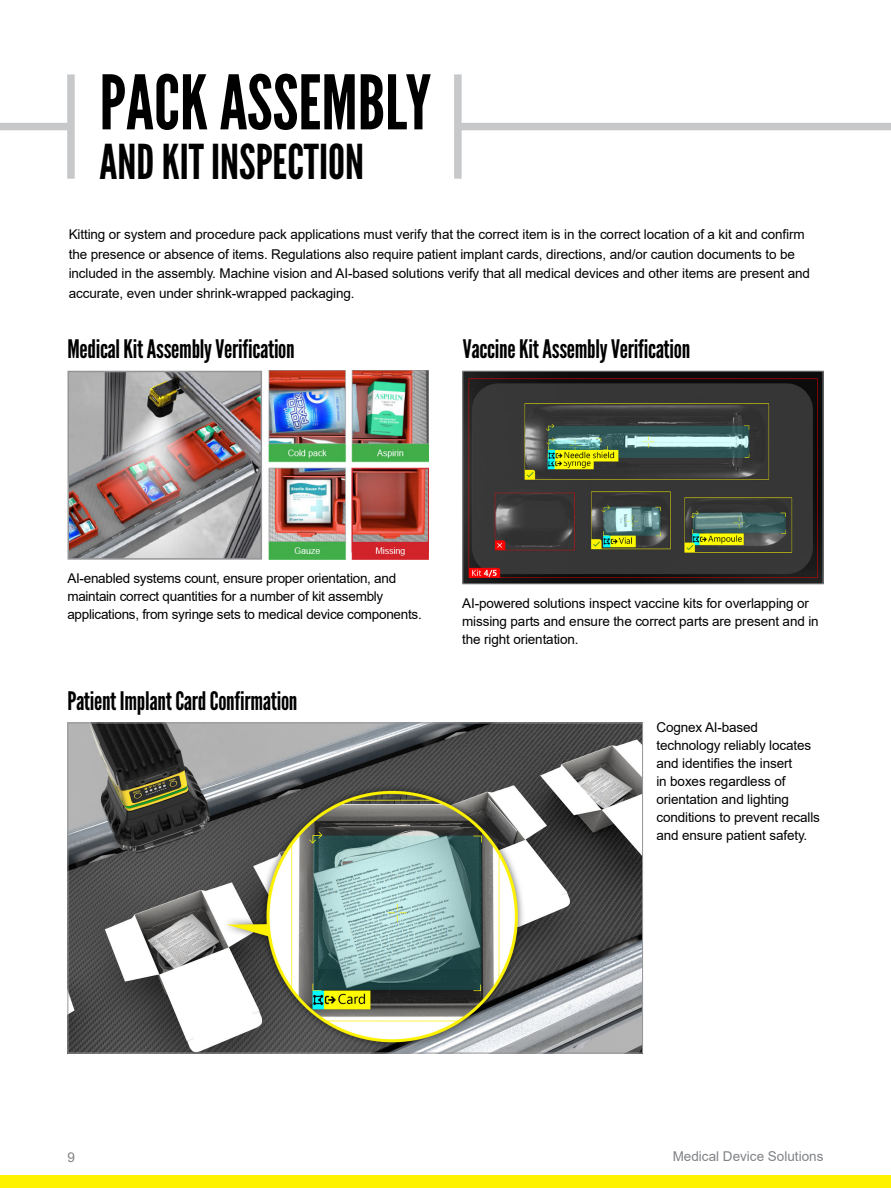
<style>
.page{position:relative;width:891px;height:1188px;background:#fff}
.page>*{position:absolute;margin:0;border:0;box-sizing:border-box;transform-origin:0 0}
.t1{font:75px "League Gothic";color:#000}
.t2{font:48px "League Gothic";color:#000}
.t3{font:25.5px "League Gothic";letter-spacing:-.01em;color:#000}
.t4{font:13.5px/18px "Arial";letter-spacing:-.01em;color:#000}
.t5{font:13.5px "Arial";color:#808285}
</style>
<div class="page">
<div style="left:0;top:123px;width:71px;height:7px;background:#c7c8ca"></div>
<div style="left:67px;top:74px;width:8px;height:105px;background:#c7c8ca"></div>
<div style="left:458px;top:123px;width:433px;height:7px;background:#c7c8ca"></div>
<div style="left:454px;top:74px;width:8px;height:105px;background:#c7c8ca"></div>
<img style="left:464px;top:373px;width:358px;height:209px">
<div style="left:462px;top:371px;width:362px;height:213px;border:1px solid #939598"></div>
<img style="left:70px;top:725px;width:571px;height:326px">
<img style="left:71px;top:374px;width:188px;height:183px">
<div style="left:68px;top:371px;width:194px;height:189px;border:2px solid #939598"></div>
<img style="left:268px;top:371px;width:161px;height:188px">
<div style="left:0;top:1175px;width:891px;height:13px;background:#fff200"></div>
<h1 class="t1" style="left:100px;top:58px;width:333px">PACK ASSEMBLY</h1>
<h2 class="t2" style="left:100px;top:133px;width:266px">AND KIT INSPECTION</h2>
<p class="t4" style="left:69px;top:225px;width:743px;line-height:19.5px">Kitting or system and procedure pack applications must verify that the correct item is in the correct location of a kit and confirm the presence or absence of items. Regulations also require patient implant cards, directions, and/or caution documents to be included in the assembly. Machine vision and AI-based solutions verify that all medical devices and other items are present and accurate, even under shrink-wrapped packaging.</p>
<h3 class="t3" style="left:67px;top:334px;width:229px">Medical Kit Assembly Verification</h3>
<h3 class="t3" style="left:463px;top:334px;width:229px">Vaccine Kit Assembly Verification</h3>
<p class="t4" style="left:67px;top:569px;width:356px">AI-enabled systems count, ensure proper orientation, and maintain correct quantities for a number of kit assembly applications, from syringe sets to medical device components.</p>
<h3 class="t3" style="left:67px;top:686px;width:232px">Patient Implant Card Confirmation</h3>
<p class="t4" style="left:462px;top:594px;width:358px">AI-powered solutions inspect vaccine kits for overlapping or missing parts and ensure the correct parts are present and in the right orientation.</p>
<p class="t4" style="left:656px;top:719px;width:165px">Cognex AI-based technology reliably locates and identifies the insert<br>in boxes regardless of orientation and lighting conditions to prevent recalls and ensure patient safety.</p>
<p class="t5" style="left:68px;top:1148px;width:9px">9</p>
<p class="t5" style="left:673px;top:1147px;width:152px">Medical Device Solutions</p>
</div>
